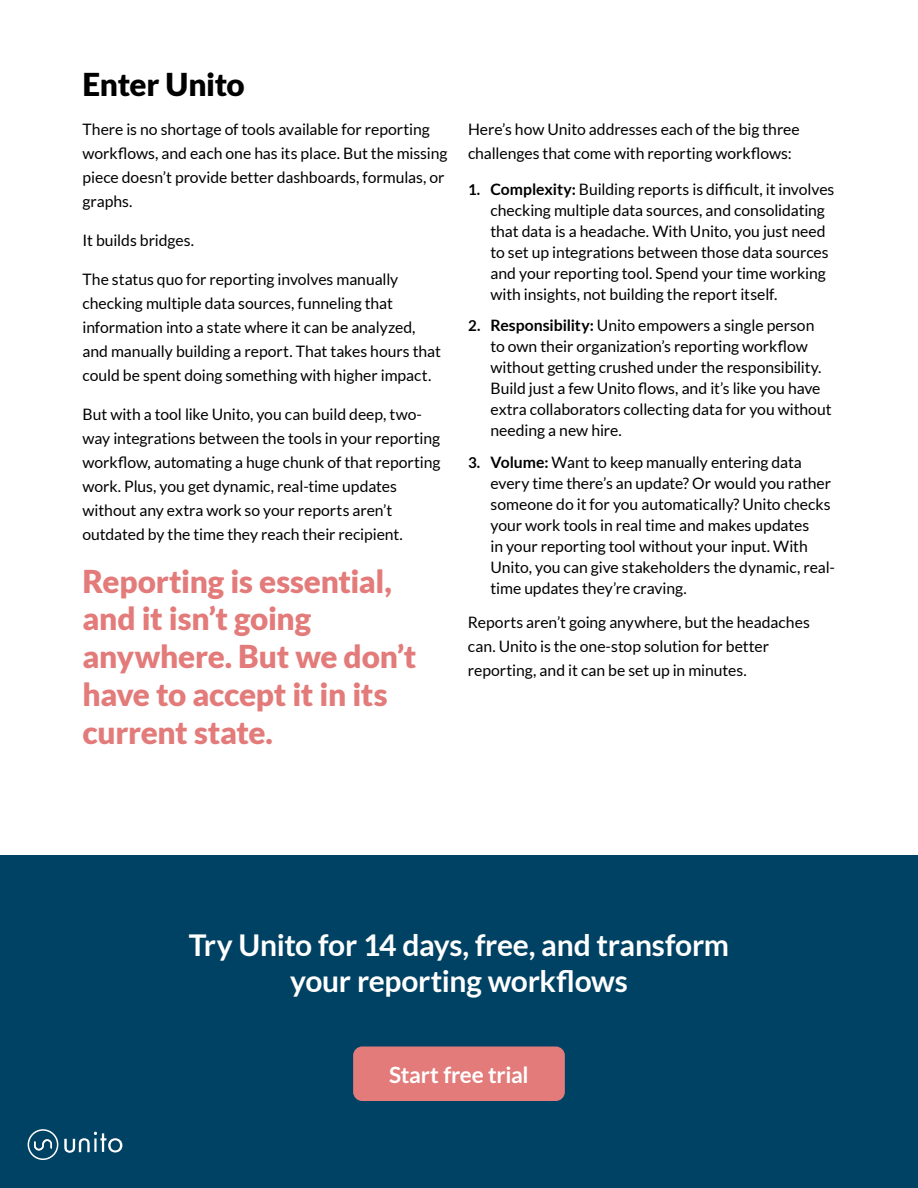
<style>
.page{position:relative;width:918px;height:1188px;background:#fff}
.page>*{position:absolute;margin:0;border:0;box-sizing:border-box;transform-origin:0 0}
.t1{font:900 31.5px/37.8px "Lato";letter-spacing:-.01em;color:#e27b7a}
.t2{font:900 31.5px "Lato";letter-spacing:-.015em;color:#000}
.t3{font:700 30px/36px "Lato";letter-spacing:-.01em;color:#fff;text-align:center}
.t4{font:700 22.5px "Lato";letter-spacing:-.01em;color:#fff}
.t5{font:15.75px/21px "Lato";letter-spacing:-.005em;color:#000}
.s1{font-weight:700;font-size:15px}
.s2{font-weight:700}
</style>
<div class="page">
<div style="left:0;top:855px;width:918px;height:333px;background:#004263"></div>
<div style="left:353px;top:1046px;width:212px;height:55px;background:#e27b7a;border-radius:9px"></div>
<svg style="left:64px;top:1132px;width:58px;height:21px"></svg>
<svg style="left:28px;top:1129px;width:30px;height:31px"></svg>
<h1 class="t2" style="left:82px;top:71px;width:164px">Enter Unito</h1>
<p class="t5" style="left:82px;top:118px;width:366px;line-height:24px">There is no shortage of tools available for reporting workflows, and each one has its place. But the missing piece doesn’t provide better dashboards, formulas, or graphs.</p>
<p class="t5" style="left:82px;top:231px;width:113px">It builds bridges.</p>
<p class="t5" style="left:82px;top:268px;width:360px;line-height:24px">The status quo for reporting involves manually checking multiple data sources, funneling that information into a state where it can be analyzed, and manually building a report. That takes hours that could be spent doing something with higher impact.</p>
<p class="t5" style="left:82px;top:403px;width:360px;line-height:24px">But with a tool like Unito, you can build deep, two&shy;way integrations between the tools in your reporting workflow, automating a huge chunk of that reporting work. Plus, you get dynamic, real-time updates without any extra work so your reports aren’t outdated by the time they reach their recipient.</p>
<h1 class="t1" style="left:82px;top:564px;width:335px">Reporting is essential, and it isn’t going anywhere. But we don’t have to accept it in its current state.</h1>
<p class="t5" style="left:468px;top:118px;width:333px;line-height:24px">Here’s how Unito addresses each of the big three challenges that come with reporting workflows:</p>
<p class="t5" style="left:490px;top:179px;width:345px;text-indent:-22px"><span class="s1">1.</span> <span class="s2">Complexity:</span> Building reports is difficult, it involves checking multiple data sources, and consolidating that data is a headache. With Unito, you just need to set up integrations between those data sources and your reporting tool. Spend your time working with insights, not building the report itself.</p>
<p class="t5" style="left:490px;top:316px;width:343px;text-indent:-22px"><span class="s1">2.</span> <span class="s2">Responsibility:</span> Unito empowers a single person to own their organization’s reporting workflow without getting crushed under the responsibility.<br>Build just a few Unito flows, and it’s like you have extra collaborators collecting data for you without needing a new hire.</p>
<p class="t5" style="left:490px;top:453px;width:346px;text-indent:-22px"><span class="s1">3.</span> <span class="s2">Volume:</span> Want to keep manually entering data every time there’s an update? Or would you rather someone do it for you automatically? Unito checks your work tools in real time and makes updates<br>in your reporting tool without your input. With Unito, you can give stakeholders the dynamic, real&shy;time updates they’re craving.</p>
<p class="t5" style="left:468px;top:612px;width:343px;line-height:24px">Reports aren’t going anywhere, but the headaches can. Unito is the one-stop solution for better reporting, and it can be set up in minutes.</p>
<h2 class="t3" style="left:189px;top:929px;width:542px">Try Unito for 14 days, free, and transform your reporting workflows</h2>
<h3 class="t4" style="left:389px;top:1066px;width:141px">Start free trial</h3>
</div>
